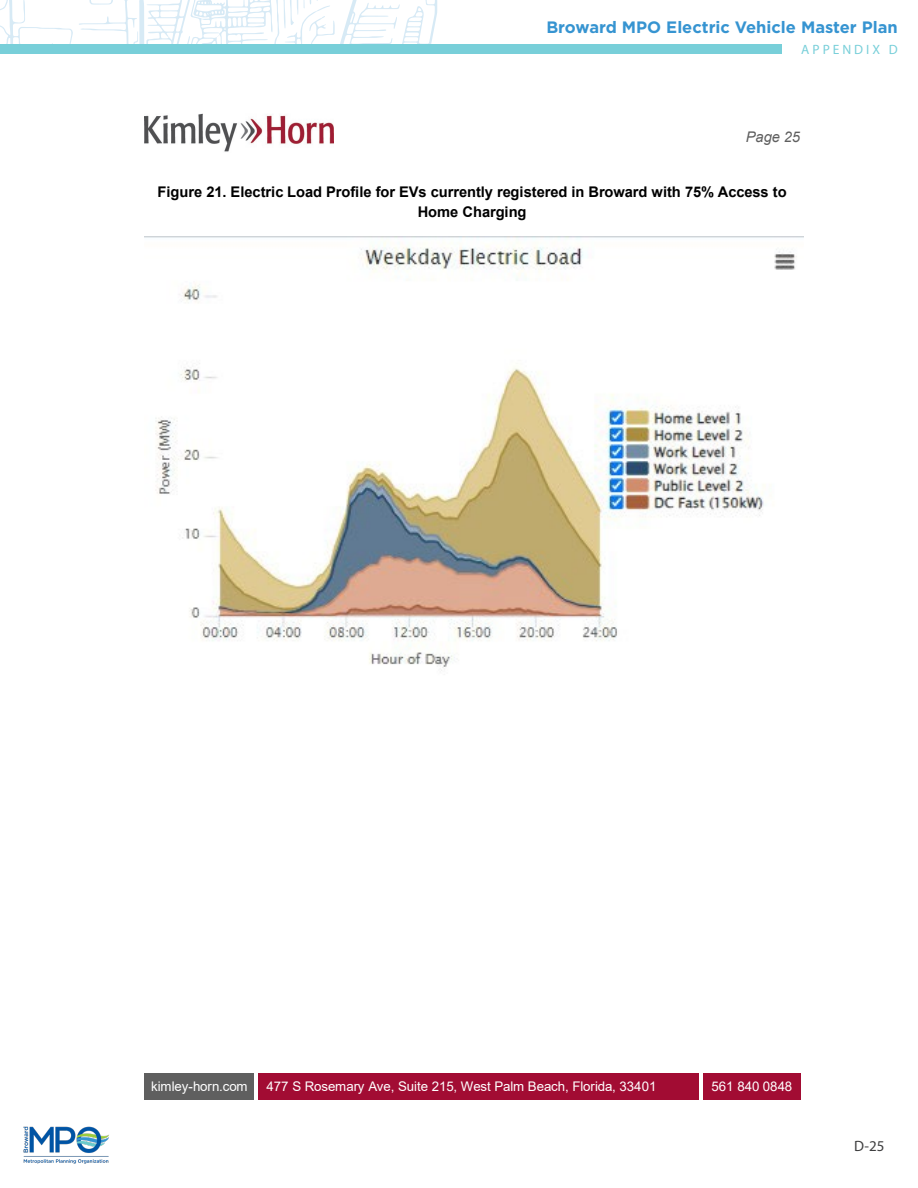
<style>
.page{position:relative;width:918px;height:1188px;background:#fff}
.page>*{position:absolute;margin:0;border:0;box-sizing:border-box;transform-origin:0 0}
.t1{font:700 16.5px "Gotham";color:#3694d1}
.t2{font:15px "Myriad Pro";color:#3e3e3f}
.t3{font:700 14.7px/19.2px "Arial";letter-spacing:-.01em;color:#000;text-align:center}
.t4{font:italic 14.7px "Arial";letter-spacing:-.01em;color:#5f5f5f}
.t5{font:13.5px "Myriad Pro";letter-spacing:.22em;color:#78cfd9}
.t6{font:13.35px "Arial";letter-spacing:-.005em;color:#fff}
</style>
<div class="page">
<img style="left:23px;top:1126px;width:86px;height:37px">
<svg style="left:0;top:0;width:437px;height:44px"></svg>
<div style="left:0;top:44px;width:781px;height:10px;background:#78cfd9"></div>
<div style="left:144px;top:1073px;width:111px;height:27px;background:#5f5f5f"></div>
<div style="left:258px;top:1073px;width:441px;height:27px;background:#a20c33"></div>
<div style="left:702px;top:1073px;width:99px;height:27px;background:#a20c33"></div>
<hr style="left:254px;top:1073px;width:4px;height:27px;background:#fff">
<img style="left:144px;top:113px;width:189px;height:39px">
<img style="left:144px;top:237px;width:659px;height:434px">
<p class="t1" style="left:546px;top:16px;width:353px">Broward MPO Electric Vehicle Master Plan</p>
<p class="t5" style="left:801px;top:41px;width:98px">APPENDIX D</p>
<p class="t4" style="left:746px;top:127px;width:56px">Page 25</p>
<p class="t3" style="left:157px;top:183px;width:631px">Figure 21. Electric Load Profile for EVs currently registered in Broward with 75% Access to<br>Home Charging</p>
<p class="t6" style="left:151px;top:1077px;width:98px">kimley-horn.com</p>
<p class="t6" style="left:267px;top:1077px;width:391px">477 S Rosemary Ave, Suite 215, West Palm Beach, Florida, 33401</p>
<p class="t6" style="left:712px;top:1077px;width:82px">561 840 0848</p>
<p class="t2" style="left:854px;top:1137px;width:32px">D-25</p>
</div>
